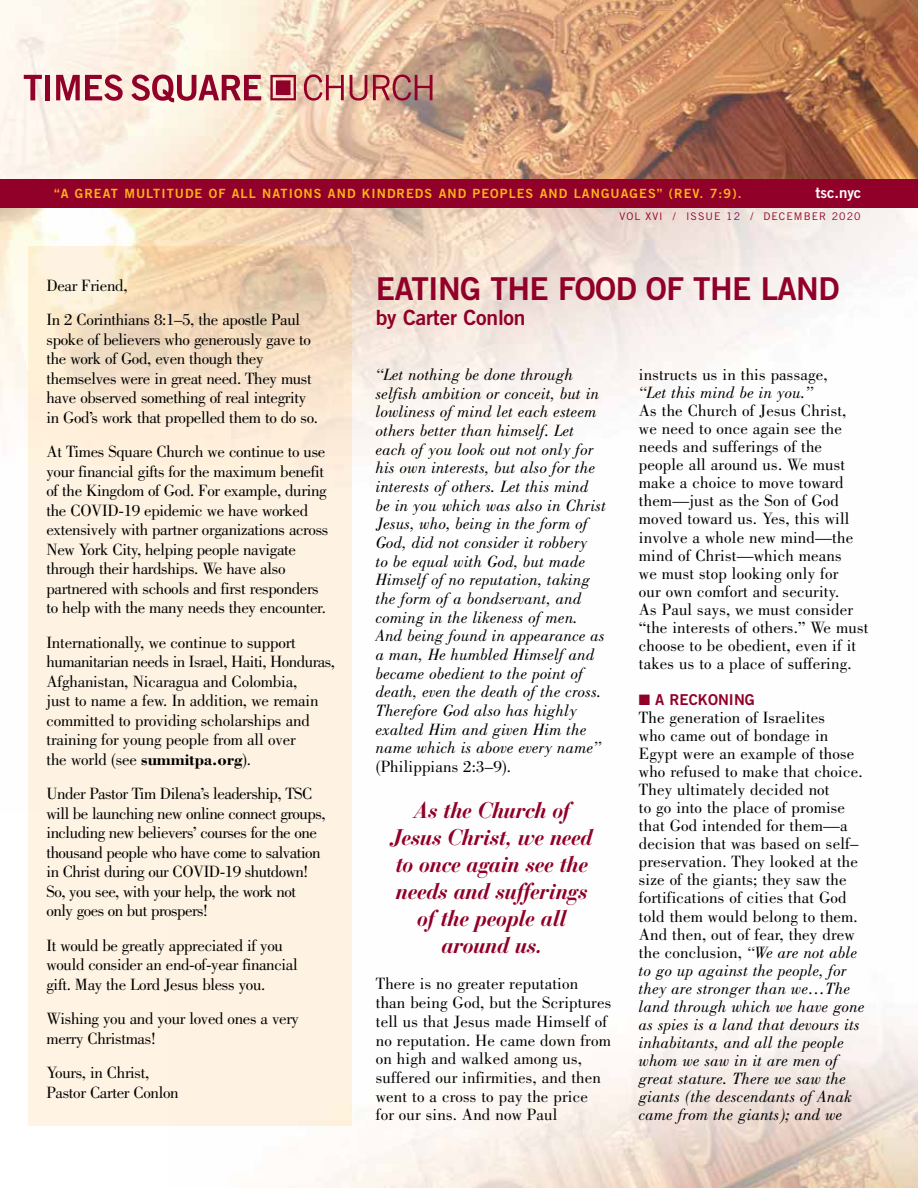
<style>
.page{position:relative;width:918px;height:1188px;background:#fff}
.page>*{position:absolute;margin:0;border:0;box-sizing:border-box;transform-origin:0 0}
.t1{font:31.5px "Trade Gothic LT Std Bd 2";color:#910028}
.t2{font:italic 700 22.5px/27px "Bauer Bodoni";letter-spacing:-.03em;color:#910028;text-align:center}
.t3{font:21px "Trade Gothic LT Std Bd 2";letter-spacing:-.01em;color:#910028}
.t4{font:16.8px/18px "Bodoni";letter-spacing:.01em;color:#000}
.t5{font:16.8px/19.5px "Bodoni";letter-spacing:-.01em;color:#000}
.t6{font:italic 16.8px/18.8px "Bodoni";letter-spacing:.01em;color:#000}
.t7{font:16.8px/19.5px "Bodoni";letter-spacing:-.03em;color:#000}
.t8{font:15px "Trade Gothic LT Std Bd 2";letter-spacing:.005em;color:#910028}
.t9{font:15px "Trade Gothic LT Std Bd 2";color:#fff}
.t10{font:12.75px "Trade Gothic LT Std Bd 2";letter-spacing:.08em;color:#fcb116}
.t11{font:10.5px "Trade Gothic LT Std";letter-spacing:.1em;color:#910028}
.s1{font-weight:700}
.s2{font-style:italic}
</style>
<div class="page">
<img style="left:0;top:0;width:918px;height:465px">
<svg style="left:24px;top:75px;width:18px;height:25px"></svg>
<div style="left:45px;top:75px;width:5px;height:25px;background:#910028"></div>
<svg style="left:56px;top:75px;width:67px;height:26px;background:#c57684"></svg>
<svg style="left:131px;top:75px;width:130px;height:27px;background:#c9818a"></svg>
<svg style="left:304px;top:75px;width:40px;height:26px"></svg>
<svg style="left:350px;top:75px;width:17px;height:26px"></svg>
<svg style="left:373px;top:75px;width:59px;height:26px;background:#b7716f"></svg>
<svg style="left:270px;top:75px;width:26px;height:25px"></svg>
<div style="left:0;top:179px;width:918px;height:29px;background:#910028"></div>
<svg style="left:289px;top:1016px;width:629px;height:172px"></svg>
<svg style="left:28px;top:247px;width:324px;height:879px;background:#fceedb"></svg>
<p class="t10" style="left:54px;top:185px;width:40px">“A GREAT</p>
<p class="t10" style="left:124px;top:185px;width:38px">MULTITU</p>
<p class="t10" style="left:185px;top:185px;width:96px">DE OF ALL NATIO</p>
<p class="t10" style="left:304px;top:185px;width:440px">NS AND KI NDREDS AND PEOPLES AND LANGUAGES” (REV. 7:9).</p>
<p class="t9" style="left:816px;top:183px;width:47px">tsc.nyc</p>
<p class="t11" style="left:619px;top:210px;width:153px">VOL XVI / ISSUE 12 / DECEMBE</p>
<p class="t11" style="left:819px;top:210px;width:43px">R 2020</p>
<p class="t5" style="left:46px;top:268px;width:255px;line-height:34.5px">Dear Friend,<br>In 2 Corinthians 8:1–5, the apostle Paul</p>
<p class="t5" style="left:46px;top:329px;width:273px">spoke of believers who generously gave to the work of God, even though they themselves were in great need. They must have observed something of real integrity in God’s work that propelled them to do so.</p>
<p class="t5" style="left:46px;top:442px;width:284px">At Times Square Church we continue to use your financial gifts for the maximum benefit of the Kingdom of God. For example, during the COVID-19 epidemic we have worked extensively with partner organizations across New York City, helping people navigate through their hardships. We have also partnered with schools and first responders to help with the many needs they encounter.</p>
<p class="t5" style="left:46px;top:633px;width:290px">Internationally, we continue to support humanitarian needs in Israel, Haiti, Honduras, Afghanistan, Nicaragua and Colombia,<br>just to name a few. In addition, we remain committed to providing scholarships and training for young people from all over<br>the world (see <span class="s1">summitpa.org</span>).</p>
<p class="t7" style="left:46px;top:784px;width:281px">Under Pastor Tim Dilena’s leadership, TSC will be launching new online connect groups, including new believers’ courses for the one thousand people who have come to salvation in Christ during our COVID-19 shutdown!<br>So, you see, with your help, the work not only goes on but prospers!</p>
<p class="t5" style="left:46px;top:936px;width:253px">It would be greatly appreciated if you would consider an end-of-year financial gift. May the Lord Jesus bless you.</p>
<p class="t5" style="left:46px;top:1009px;width:254px">Wishing you and your loved ones a very merry Christmas!</p>
<p class="t5" style="left:46px;top:1063px;width:134px">Yours, in Christ,<br>Pastor Carter Conlon</p>
<h1 class="t1" style="left:376px;top:269px;width:16px">EATI</h1>
<h1 class="t1" style="left:438px;top:269px;width:73px">NG THE</h1>
<h1 class="t1" style="left:558px;top:269px;width:155px">FOOD OFTHE</h1>
<h1 class="t1" style="left:761px;top:269px;width:80px">LAND</h1>
<p class="t3" style="left:376px;top:305px;width:151px">by Carter Conlon</p>
<p class="t6" style="left:376px;top:365px;width:232px">“Let nothing be done through selfish ambition or conceit, but in lowliness of mind let each esteem others better than himself. Let each of you look out not only for his own interests, but also for the interests of others. Let this mind be in you which was also in Christ<br>Jesus, who, being in the form of<br>God, did not consider it robbery<br>to be equal with God, but made<br>Himself of no reputation, taking the form of a bondservant, and coming in the likeness of men.<br>And being found in appearance as a man, He humbled Himself and became obedient to the point of death, even the death of the cross.<br>Therefore God also has highly exalted Him and given Him the name which is above every name”</p>
<p class="t4" style="left:376px;top:758px;width:137px">(Philippians 2:3–9).</p>
<h2 class="t2" style="left:391px;top:797px;width:204px">As the Church of<br>Jesus Christ, we need to once again see the needs and sufferings of the people all around us.</h2>
<p class="t4" style="left:376px;top:975px;width:237px;line-height:18.8px">There is no greater reputation than being God, but the Scriptures tell us that Jesus made Himself of no reputation. He came down from on high and walked among us, suffered our infirmities, and then went to a cross to pay the price<br>for our sins. And now Paul</p>
<p class="t4" style="left:639px;top:366px;width:190px">instructs us in this passage,</p>
<p class="t6" style="left:639px;top:383px;width:176px">“Let this mind be in you.”</p>
<p class="t4" style="left:639px;top:402px;width:231px">As the Church of Jesus Christ, we need to once again see the needs and sufferings of the people all around us. We must make a choice to move toward them—just as the Son of God moved toward us. Yes, this will involve a whole new mind—the mind of Christ—which means<br>we must stop looking only for<br>our own comfort and security.<br>As Paul says, we must consider “the interests of others.” We must choose to be obedient, even if it takes us to a place of suffering.</p>
<p class="t8" style="left:639px;top:690px;width:118px">■ A RECKONI NG</p>
<p class="t4" style="left:639px;top:709px;width:227px">The generation of Israelites<br>who came out of bondage in<br>Egypt were an example of those who refused to make that choice.<br>They ultimately decided not<br>to go into the place of promise that God intended for them—a decision that was based on self– preservation. They looked at the size of the giants; they saw the fortifications of cities that God told them would belong to them.<br>And then, out of fear, they drew the conclusion, <span class="s2">“We are not able to go up against the people, for they are stronger than we…The land through which we have gone as spies is a land that devours its inhabitants, and all the people whom we saw in it are men of great stature. There we saw the giants (the descendants of Anak came from the giants); and we</span></p>
</div>
